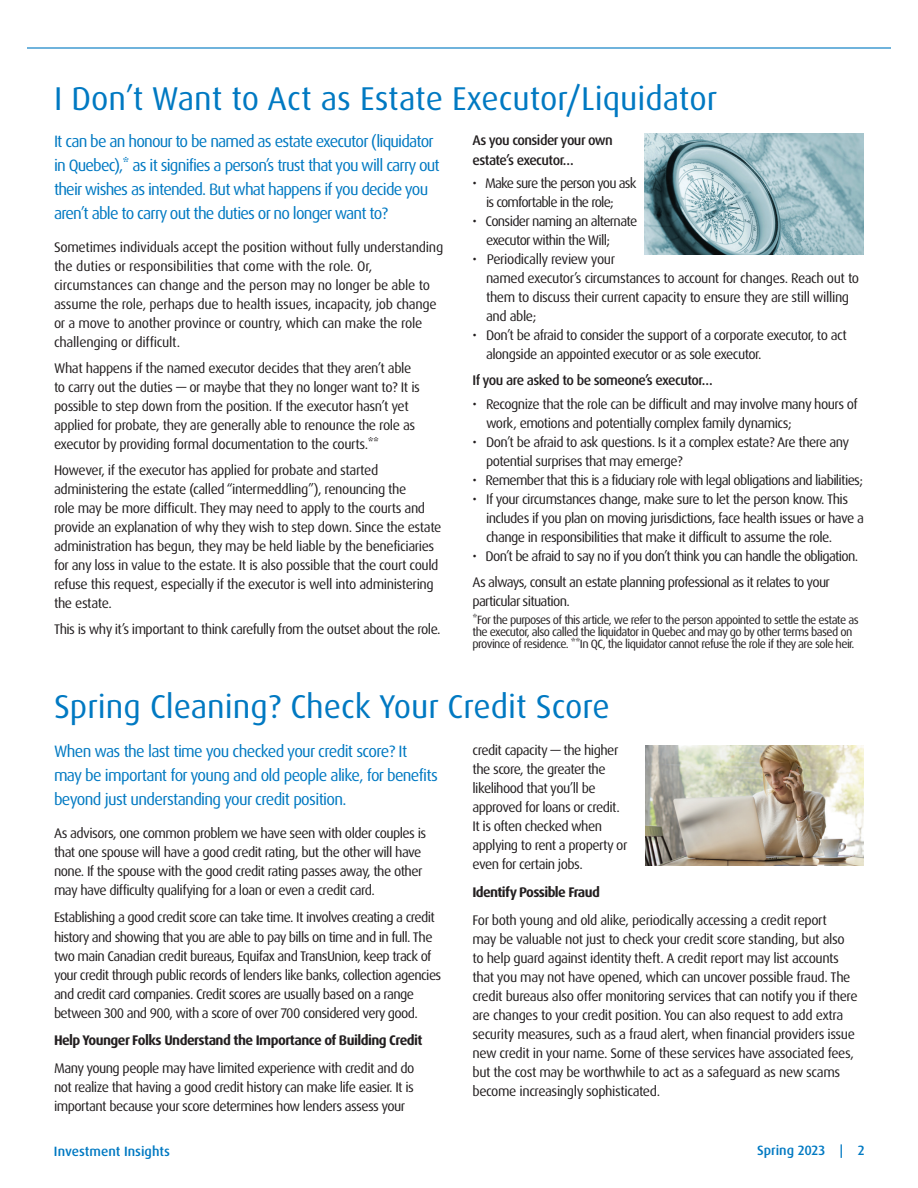
<style>
.page{position:relative;width:918px;height:1188px;background:#fff}
.page>*{position:absolute;margin:0;border:0;box-sizing:border-box;transform-origin:0 0}
.t1{font:33px "Dax Pro";color:#0079c2}
.t2{font:16.5px/24px "Dax Pro";letter-spacing:-.05em;color:#0079c2}
.t3{font:13.95px/19px "Dax Pro";letter-spacing:-.04em;color:#231f20}
.t4{font:13.95px/19px "Dax Pro";letter-spacing:-.02em;color:#231f20}
.t5{font:700 13.95px/27.8px "Dax Pro";letter-spacing:-.04em;color:#231f20}
.t6{font:500 13.95px/19px "Dax Pro";letter-spacing:-.04em;color:#231f20}
.t7{font:13.95px/19px "Dax Pro";letter-spacing:-.06em;color:#231f20}
.t8{font:500 13.5px "Dax Pro";color:#0079c2}
.t9{font:12px/12px "Dax Pro";letter-spacing:-.05em;color:#231f20}
.s1{font-weight:400}
.s2{font-weight:700}
</style>
<div class="page">
<hr style="left:27px;top:47px;width:864px;height:2px;background:#0079c2">
<img style="left:645px;top:134px;width:218px;height:121px">
<img style="left:646px;top:745px;width:218px;height:121px">
<p class="t1" style="left:54px;top:77px;width:665px">I Don’t Want to Act as Estate Executor/Liquidator</p>
<p class="t2" style="left:54px;top:130px;width:387px">It can be an honour to be named as estate executor (liquidator in Quebec),* as it signifies a person’s trust that you will carry out their wishes as intended. But what happens if you decide you aren’t able to carry out the duties or no longer want to?</p>
<p class="t4" style="left:54px;top:238px;width:391px">Sometimes individuals accept the position without fully understanding the duties or responsibilities that come with the role. Or, circumstances can change and the person may no longer be able to assume the role, perhaps due to health issues, incapacity, job change or a move to another province or country, which can make the role challenging or difficult.</p>
<p class="t3" style="left:54px;top:359px;width:368px">What happens if the named executor decides that they aren’t able to carry out the duties — or maybe that they no longer want to? It is possible to step down from the position. If the executor hasn’t yet applied for probate, they are generally able to renounce the role as executor by providing formal documentation to the courts.**</p>
<p class="t3" style="left:54px;top:461px;width:389px">However, if the executor has applied for probate and started administering the estate (called “intermeddling”), renouncing the<br>role may be more difficult. They may need to apply to the courts and provide an explanation of why they wish to step down. Since the estate administration has begun, they may be held liable by the beneficiaries for any loss in value to the estate. It is also possible that the court could refuse this request, especially if the executor is well into administering the estate.</p>
<p class="t3" style="left:54px;top:620px;width:388px">This is why it’s important to think carefully from the outset about the role.</p>
<p class="t6" style="left:472px;top:131px;width:142px">As you consider your own estate’s executor…</p>
<p class="t7" style="left:486px;top:174px;width:152px;text-indent:-14px">• Make sure the person you ask is comfortable in the role;</p>
<p class="t3" style="left:486px;top:212px;width:153px;text-indent:-14px">• Consider naming an alternate executor within the Will;</p>
<p class="t3" style="left:486px;top:250px;width:375px;text-indent:-14px">• Periodically review your<br>named executor’s circumstances to account for changes. Reach out to them to discuss their current capacity to ensure they are still willing and able;</p>
<p class="t3" style="left:486px;top:326px;width:362px;text-indent:-14px">• Don’t be afraid to consider the support of a corporate executor, to act alongside an appointed executor or as sole executor.</p>
<p class="t6" style="left:472px;top:371px;width:242px">If you are asked to be someone’s executor…</p>
<p class="t3" style="left:486px;top:394px;width:373px;text-indent:-14px">• Recognize that the role can be difficult and may involve many hours of work, emotions and potentially complex family dynamics;</p>
<p class="t3" style="left:486px;top:432px;width:365px;text-indent:-14px">• Don’t be afraid to ask questions. Is it a complex estate? Are there any potential surprises that may emerge?</p>
<p class="t3" style="left:472px;top:470px;width:392px">• Remember that this is a fiduciary role with legal obligations and liabilities;</p>
<p class="t3" style="left:486px;top:490px;width:379px;text-indent:-14px">• If your circumstances change, make sure to let the person know. This includes if you plan on moving jurisdictions, face health issues or have a change in responsibilities that make it difficult to assume the role.</p>
<p class="t3" style="left:472px;top:543px;width:387px;line-height:25.8px">• Don’t be afraid to say no if you don’t think you can handle the obligation.<br>As always, consult an estate planning professional as it relates to your</p>
<p class="t3" style="left:472px;top:592px;width:99px">particular situation.</p>
<p class="t9" style="left:472px;top:614px;width:388px">*For the purposes of this article, we refer to the person appointed to settle the estate as the executor, also called the liquidator in Quebec and may go by other terms based on province of residence. **In QC, the liquidator cannot refuse the role if they are sole heir.</p>
<p class="t1" style="left:54px;top:685px;width:557px">Spring Cleaning? Check Your Credit Score</p>
<p class="t2" style="left:54px;top:739px;width:385px">When was the last time you checked your credit score? It may be important for young and old people alike, for benefits beyond just understanding your credit position.</p>
<p class="t3" style="left:54px;top:823px;width:374px">As advisors, one common problem we have seen with older couples is that one spouse will have a good credit rating, but the other will have none. If the spouse with the good credit rating passes away, the other may have difficulty qualifying for a loan or even a credit card.</p>
<p class="t3" style="left:54px;top:908px;width:389px">Establishing a good credit score can take time. It involves creating a credit history and showing that you are able to pay bills on time and in full. The two main Canadian credit bureaus, Equifax and TransUnion, keep track of your credit through public records of lenders like banks, collection agencies and credit card companies. Credit scores are usually based on a range between 300 and 900, with a score of over 700 considered very good.</p>
<p class="t5" style="left:54px;top:1027px;width:370px">Help Younger Folks Understand the Importance of Building Credit<br><span class="s1">Many young people may have limited experience with credit and do</span></p>
<p class="t3" style="left:54px;top:1078px;width:362px">not realize that having a good credit history can make life easier. It is important because your score determines how lenders assess your</p>
<p class="t3" style="left:472px;top:741px;width:156px">credit capacity — the higher the score, the greater the likelihood that you’ll be approved for loans or credit.<br>It is often checked when applying to rent a property or even for certain jobs.</p>
<p class="t3" style="left:472px;top:878px;width:356px;line-height:27.8px"><span class="s2">Identify Possible Fraud<br></span>For both young and old alike, periodically accessing a credit report</p>
<p class="t3" style="left:472px;top:930px;width:387px">may be valuable not just to check your credit score standing, but also to help guard against identity theft. A credit report may list accounts that you may not have opened, which can uncover possible fraud. The credit bureaus also offer monitoring services that can notify you if there are changes to your credit position. You can also request to add extra security measures, such as a fraud alert, when financial providers issue new credit in your name. Some of these services have associated fees, but the cost may be worthwhile to act as a safeguard as new scams become increasingly sophisticated.</p>
<p class="t8" style="left:54px;top:1142px;width:117px">Investment Insights</p>
<p class="t8" style="left:757px;top:1141px;width:109px">Spring 2023 | 2</p>
</div>
